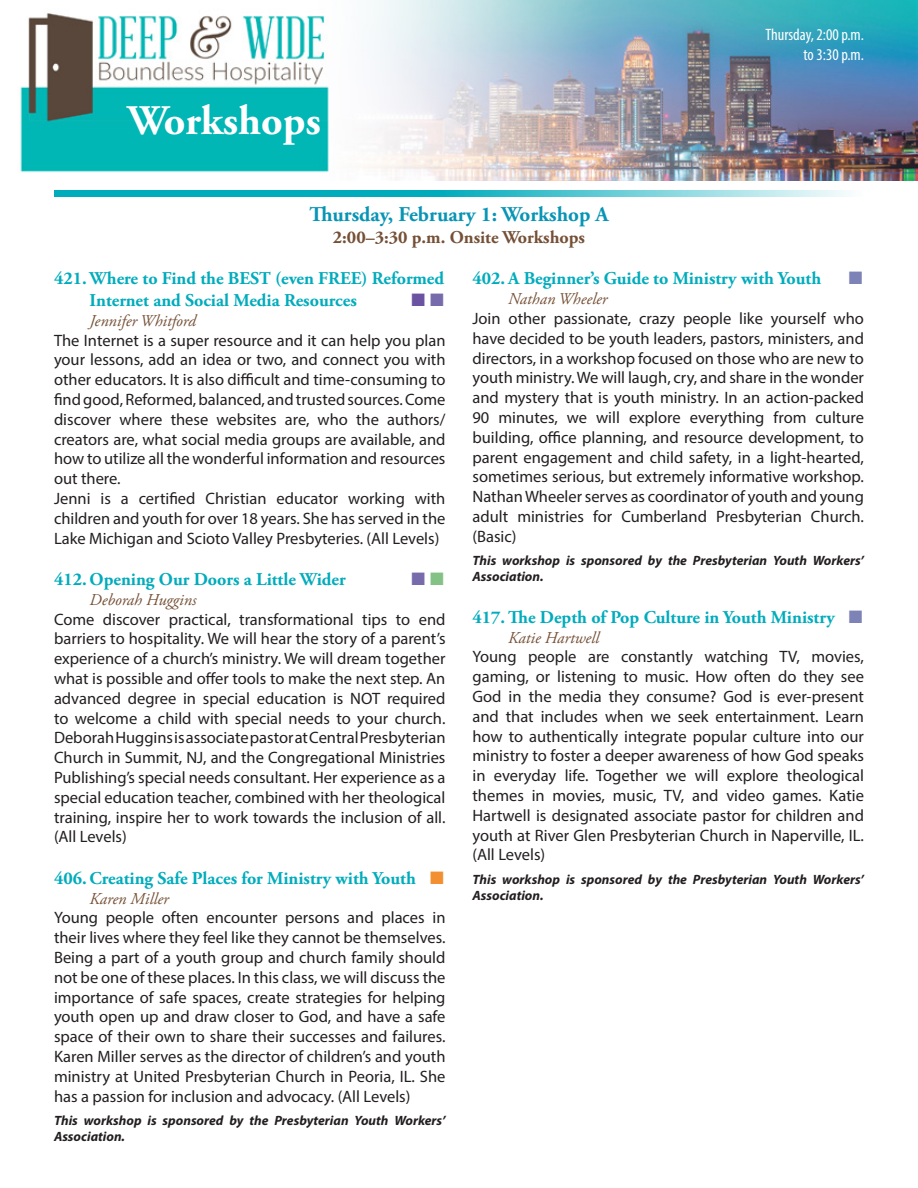
<style>
.page{position:relative;width:918px;height:1188px;background:#fff}
.page>*{position:absolute;margin:0;border:0;box-sizing:border-box;transform-origin:0 0}
.t1{font:700 42px "Adobe Garamond Pro";color:#fff}
.Large_Head{font:700 21px "Adobe Garamond Pro";color:#0895b5}
.Workshop_Title{font:700 18px/21.6px "Adobe Garamond Pro";color:#00acbc}
.Large_Head_Time{font:700 18px "Adobe Garamond Pro";color:#755036}
.Workshop_Title-2{font:18px "Zapf Dingbats ITC";color:#7d82b7}
.t2{font:16.5px/19.8px "Myriad Pro";color:#231f20;text-align:justify}
.WorkshopLeader{font:italic 16.5px "Adobe Garamond Pro";color:#755036}
.t3{font:condensed 16.5px/19.8px "Myriad Pro";color:#fff;text-align:right}
.PYWA_Sponsorship{font:italic 700 13.5px/16.2px "Myriad Pro";color:#231f20}
.s1{color:#f28f31}
.s2{color:#7d82b7}
</style>
<div class="page">
<img style="left:20px;top:0;width:898px;height:181px">
<svg style="left:54px;top:190px;width:795px;height:7px;background:#3ec0cc"></svg>
<h1 class="t1" style="left:128px;top:96px;width:194px">Workshops</h1>
<p class="t3" style="left:766px;top:25px;width:100px">Thursday, 2:00 p.m. to 3:30 p.m.</p>
<p class="Large_Head" style="left:309px;top:203px;width:301px">Thursday, February 1: Workshop A</p>
<p class="Large_Head_Time" style="left:333px;top:227px;width:254px">2:00–3:30 p.m. Onsite Workshops</p>
<p class="Workshop_Title" style="left:90px;top:268px;width:356px;text-indent:-36px">421. Where to Find the BEST (even FREE) Reformed<br>Internet and Social Media Resources</p>
<p class="WorkshopLeader" style="left:90px;top:311px;width:108px">Jennifer Whitford</p>
<p class="t2" style="left:54px;top:330px;width:393px">The Internet is a super resource and it can help you plan your lessons, add an idea or two, and connect you with other educators. It is also difficult and time-consuming to find good, Reformed, balanced, and trusted sources. Come discover where these websites are, who the authors/ creators are, what social media groups are available, and how to utilize all the wonderful information and resources out there.</p>
<p class="t2" style="left:54px;top:488px;width:393px">Jenni is a certified Christian educator working with children and youth for over 18 years. She has served in the Lake Michigan and Scioto Valley Presbyteries. (All Levels)</p>
<p class="Workshop_Title" style="left:54px;top:569px;width:293px">412. Opening Our Doors a Little Wider</p>
<p class="WorkshopLeader" style="left:90px;top:590px;width:108px">Deborah Huggins</p>
<p class="t2" style="left:54px;top:609px;width:393px">Come discover practical, transformational tips to end barriers to hospitality. We will hear the story of a parent’s experience of a church’s ministry. We will dream together what is possible and offer tools to make the next step. An advanced degree in special education is NOT required to welcome a child with special needs to your church.<br>Deborah Huggins is associate pastor at Central Presbyterian Church in Summit, NJ, and the Congregational Ministries Publishing’s special needs consultant. Her experience as a special education teacher, combined with her theological training, inspire her to work towards the inclusion of all. (All Levels)</p>
<p class="Workshop_Title" style="left:54px;top:868px;width:391px">406. Creating Safe Places for Ministry with Youth <span class="s1">■</span></p>
<p class="WorkshopLeader" style="left:90px;top:889px;width:81px">Karen Miller</p>
<p class="t2" style="left:54px;top:908px;width:393px">Young people often encounter persons and places in their lives where they feel like they cannot be themselves.<br>Being a part of a youth group and church family should not be one of these places. In this class, we will discuss the importance of safe spaces, create strategies for helping youth open up and draw closer to God, and have a safe space of their own to share their successes and failures.<br>Karen Miller serves as the director of children’s and youth ministry at United Presbyterian Church in Peoria, IL. She has a passion for inclusion and advocacy. (All Levels)</p>
<p class="PYWA_Sponsorship" style="left:54px;top:1112px;width:393px">This workshop is sponsored by the Presbyterian Youth Workers’<br>Association.</p>
<p class="Workshop_Title" style="left:472px;top:268px;width:350px">402. A Beginner’s Guide to Ministry with Youth</p>
<p class="Workshop_Title-2" style="left:849px;top:270px;width:15px">■</p>
<p class="WorkshopLeader" style="left:508px;top:289px;width:101px">Nathan Wheeler</p>
<p class="t2" style="left:472px;top:308px;width:393px">Join other passionate, crazy people like yourself who have decided to be youth leaders, pastors, ministers, and directors, in a workshop focused on those who are new to youth ministry. We will laugh, cry, and share in the wonder and mystery that is youth ministry. In an action-packed 90 minutes, we will explore everything from culture building, office planning, and resource development, to parent engagement and child safety, in a light-hearted, sometimes serious, but extremely informative workshop.<br>Nathan Wheeler serves as coordinator of youth and young adult ministries for Cumberland Presbyterian Church. (Basic)</p>
<p class="PYWA_Sponsorship" style="left:472px;top:552px;width:393px">This workshop is sponsored by the Presbyterian Youth Workers’<br>Association.</p>
<p class="Workshop_Title" style="left:472px;top:607px;width:391px">417. The Depth of Pop Culture in Youth Ministry <span class="s2">■</span></p>
<p class="WorkshopLeader" style="left:508px;top:628px;width:93px">Katie Hartwell</p>
<p class="t2" style="left:472px;top:647px;width:393px">Young people are constantly watching TV, movies, gaming, or listening to music. How often do they see God in the media they consume? God is ever-present and that includes when we seek entertainment. Learn how to authentically integrate popular culture into our ministry to foster a deeper awareness of how God speaks in everyday life. Together we will explore theological themes in movies, music, TV, and video games. Katie Hartwell is designated associate pastor for children and youth at River Glen Presbyterian Church in Naperville, IL. (All Levels)</p>
<p class="PYWA_Sponsorship" style="left:472px;top:871px;width:393px">This workshop is sponsored by the Presbyterian Youth Workers’<br>Association.</p>
</div>
